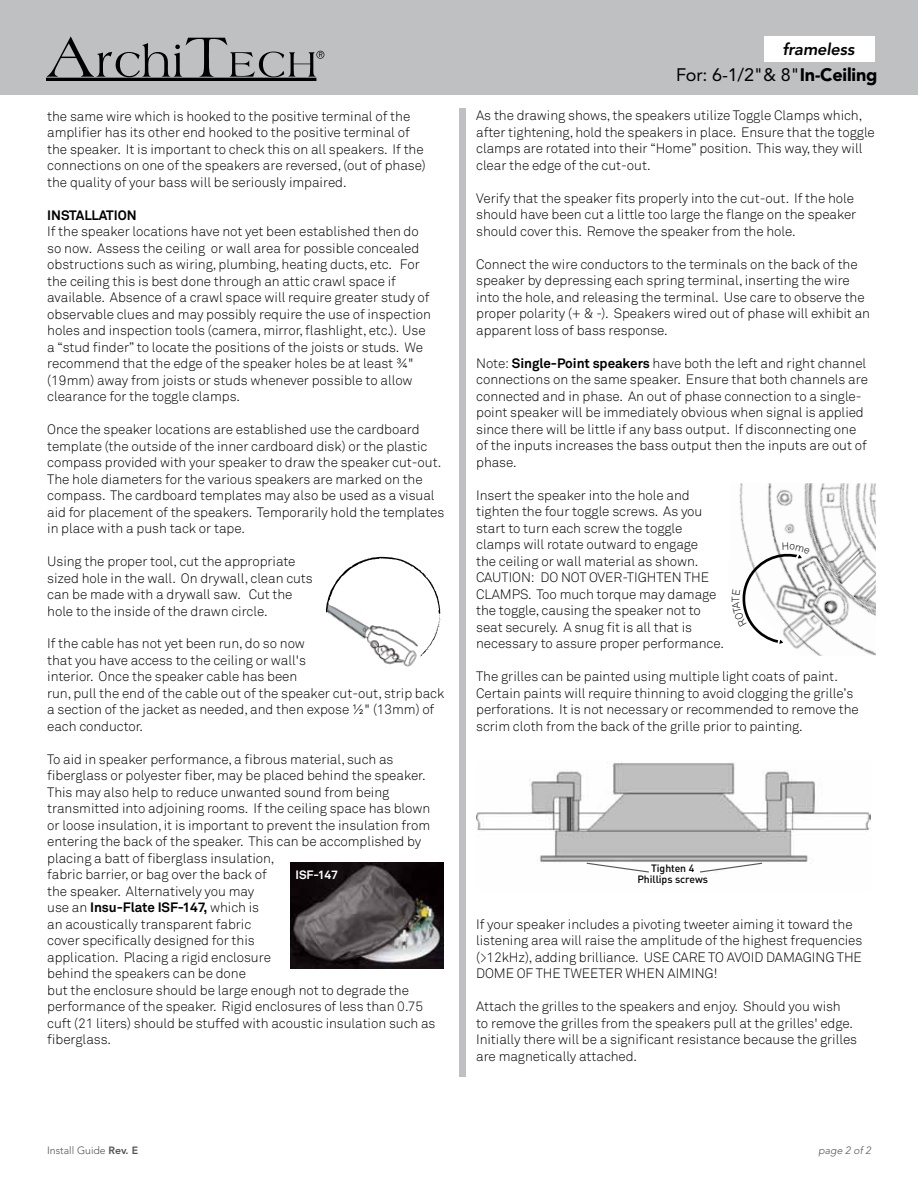
<style>
.page{position:relative;width:918px;height:1188px;background:#fff}
.page>*{position:absolute;margin:0;border:0;box-sizing:border-box;transform-origin:0 0}
.t1{font:18px "Avenir LT Std";color:#000}
.t2{font:italic 800 16.5px "Avenir LT Std";letter-spacing:-.01em;color:#000}
.t3{font:300 13.5px/16.5px "Akkurat";letter-spacing:-.005em;color:#000}
.t4{font:700 13.5px "Akkurat";letter-spacing:-.005em;color:#000}
.t5{font:700 12px "Akkurat";letter-spacing:-.005em;color:#fff}
.t6{font:500 10.5px/10.5px "DIN";letter-spacing:-.005em;color:#000;text-align:center}
.t7{font:300 10.5px "Avenir LT Std";color:#545456}
.t8{font:italic 300 10.5px "Avenir LT Std";color:#545456}
.s1{font-weight:700}
.s2{font-weight:900}
.s3{font-weight:800}
</style>
<div class="page">
<div style="left:0;top:0;width:918px;height:94px;background:#bec0c2"></div>
<svg style="left:325px;top:557px;width:116px;height:99px"></svg>
<img style="left:327px;top:605px;width:94px;height:62px">
<img style="left:290px;top:862px;width:153px;height:107px">
<div style="left:459px;top:108px;width:6px;height:968px;background:#bec0c2"></div>
<div style="left:765px;top:36px;width:110px;height:25px;background:#fff"></div>
<hr style="left:46px;top:78px;width:270px;height:3px;background:#000">
<svg style="left:47px;top:36px;width:277px;height:41px"></svg>
<img style="left:477px;top:761px;width:394px;height:102px">
<svg style="left:585px;top:862px;width:65px;height:11px"></svg>
<svg style="left:699px;top:862px;width:64px;height:11px"></svg>
<svg style="left:739px;top:483px;width:137px;height:173px"></svg>
<p class="t3" style="left:47px;top:108px;width:380px">the same wire which is hooked to the positive terminal of the amplifier has its other end hooked to the positive terminal of the speaker. It is important to check this on all speakers. If the connections on one of the speakers are reversed, (out of phase) the quality of your bass will be seriously impaired.</p>
<p class="t4" style="left:47px;top:206px;width:91px">INSTALLATION</p>
<p class="t3" style="left:47px;top:223px;width:385px">If the speaker locations have not yet been established then do so now. Assess the ceiling or wall area for possible concealed obstructions such as wiring, plumbing, heating ducts, etc. For the ceiling this is best done through an attic crawl space if available. Absence of a crawl space will require greater study of observable clues and may possibly require the use of inspection holes and inspection tools (camera, mirror, flashlight, etc.). Use a “stud finder” to locate the positions of the joists or studs. We recommend that the edge of the speaker holes be at least ¾" (19mm) away from joists or studs whenever possible to allow clearance for the toggle clamps.</p>
<p class="t3" style="left:47px;top:421px;width:399px">Once the speaker locations are established use the cardboard template (the outside of the inner cardboard disk) or the plastic compass provided with your speaker to draw the speaker cut-out.<br>The hole diameters for the various speakers are marked on the compass. The cardboard templates may also be used as a visual aid for placement of the speakers. Temporarily hold the templates in place with a push tack or tape.</p>
<p class="t3" style="left:47px;top:553px;width:267px">Using the proper tool, cut the appropriate sized hole in the wall. On drywall, clean cuts can be made with a drywall saw. Cut the hole to the inside of the drawn circle.</p>
<p class="t3" style="left:47px;top:636px;width:399px">If the cable has not yet been run, do so now<br>that you have access to the ceiling or wall's<br>interior. Once the speaker cable has been<br>run, pull the end of the cable out of the speaker cut-out, strip back a section of the jacket as needed, and then expose ½" (13mm) of each conductor.</p>
<p class="t3" style="left:47px;top:751px;width:390px">To aid in speaker performance, a fibrous material, such as fiberglass or polyester fiber, may be placed behind the speaker.<br>This may also help to reduce unwanted sound from being transmitted into adjoining rooms. If the ceiling space has blown or loose insulation, it is important to prevent the insulation from entering the back of the speaker. This can be accomplished by placing a batt of fiberglass insulation,<br>fabric barrier, or bag over the back of<br>the speaker. Alternatively you may<br>use an <span class="s1">Insu-Flate ISF-147,</span> which is<br>an acoustically transparent fabric<br>cover specifically designed for this<br>application. Placing a rigid enclosure<br>behind the speakers can be done<br>but the enclosure should be large enough not to degrade the performance of the speaker. Rigid enclosures of less than 0.75 cuft (21 liters) should be stuffed with acoustic insulation such as fiberglass.</p>
<p class="t5" style="left:296px;top:867px;width:44px">ISF-147</p>
<p class="t2" style="left:782px;top:39px;width:74px">frameless</p>
<h1 class="t1" style="left:676px;top:64px;width:203px">For: 6-1/2"&amp; 8"<span class="s2">In-Ceiling</span></h1>
<p class="t3" style="left:476px;top:108px;width:400px">As the drawing shows, the speakers utilize Toggle Clamps which, after tightening, hold the speakers in place. Ensure that the toggle clamps are rotated into their “Home” position. This way, they will clear the edge of the cut-out.</p>
<p class="t3" style="left:476px;top:190px;width:382px">Verify that the speaker fits properly into the cut-out. If the hole should have been cut a little too large the flange on the speaker should cover this. Remove the speaker from the hole.</p>
<p class="t3" style="left:476px;top:256px;width:395px">Connect the wire conductors to the terminals on the back of the speaker by depressing each spring terminal, inserting the wire into the hole, and releasing the terminal. Use care to observe the proper polarity (+ &amp; -). Speakers wired out of phase will exhibit an apparent loss of bass response.</p>
<p class="t3" style="left:476px;top:355px;width:393px">Note: <span class="s1">Single-Point speakers</span> have both the left and right channel connections on the same speaker. Ensure that both channels are connected and in phase. An out of phase connection to a single&shy;point speaker will be immediately obvious when signal is applied since there will be little if any bass output. If disconnecting one of the inputs increases the bass output then the inputs are out of phase.</p>
<p class="t3" style="left:476px;top:487px;width:249px">Insert the speaker into the hole and tighten the four toggle screws. As you start to turn each screw the toggle clamps will rotate outward to engage<br>the ceiling or wall material as shown.<br>CAUTION: DO NOT OVER-TIGHTEN THE CLAMPS. Too much torque may damage the toggle, causing the speaker not to seat securely. A snug fit is all that is necessary to assure proper performance.</p>
<p class="t3" style="left:476px;top:669px;width:384px">The grilles can be painted using multiple light coats of paint.<br>Certain paints will require thinning to avoid clogging the grille’s perforations. It is not necessary or recommended to remove the scrim cloth from the back of the grille prior to painting.</p>
<p class="t6" style="left:637px;top:863px;width:72px">Tighten 4<br>Phillips screws</p>
<p class="t3" style="left:476px;top:916px;width:388px">If your speaker includes a pivoting tweeter aiming it toward the listening area will raise the amplitude of the highest frequencies (&gt;12kHz), adding brilliance. USE CARE TO AVOID DAMAGING THE DOME OF THE TWEETER WHEN AIMING!</p>
<p class="t3" style="left:476px;top:999px;width:383px">Attach the grilles to the speakers and enjoy. Should you wish<br>to remove the grilles from the speakers pull at the grilles' edge.<br>Initially there will be a significant resistance because the grilles are magnetically attached.</p>
<p class="t7" style="left:47px;top:1144px;width:93px">Install Guide <span class="s3">Rev. E</span></p>
<p class="t8" style="left:818px;top:1144px;width:54px">page 2 of 2</p>
</div>
